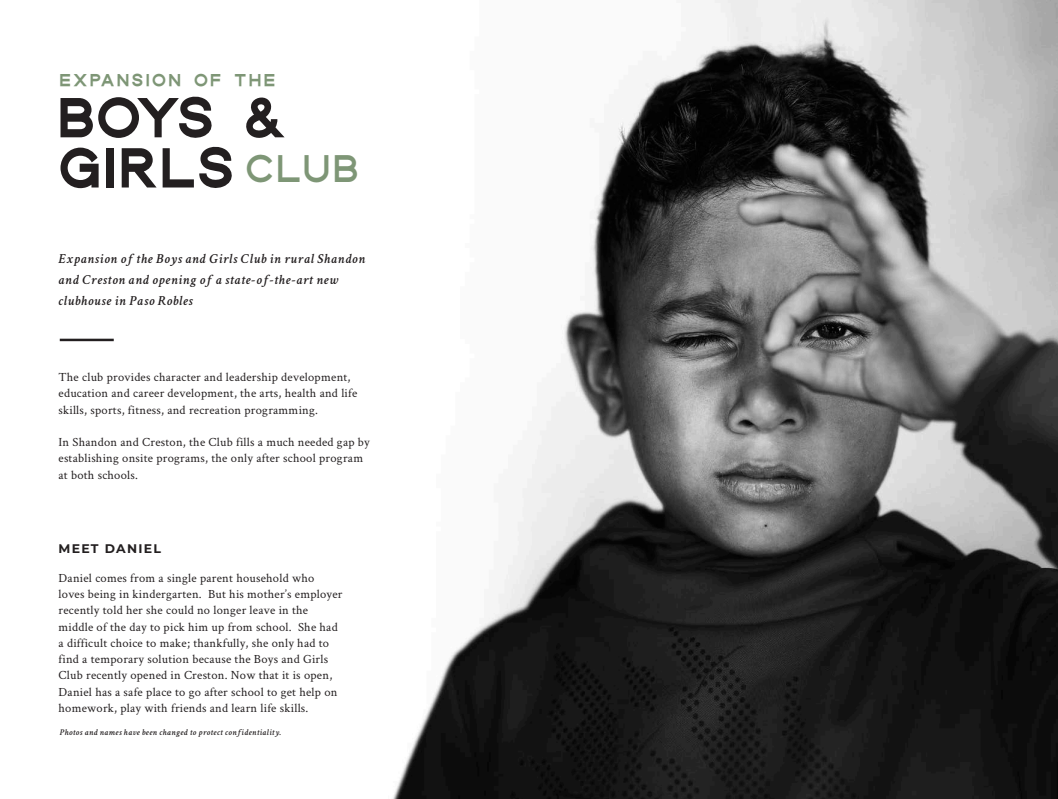
<style>
.page{position:relative;width:1058px;height:799px;background:#fff}
.page>*{position:absolute;margin:0;border:0;box-sizing:border-box;transform-origin:0 0}
.t1{font:700 59.75px "Dallas";letter-spacing:.03em;color:#231f20;scale:.88 1}
.t2{font:42.75px "Dallas";color:#7e9676;scale:.88 1}
.t3{font:700 18.62px "Dallas";letter-spacing:.17em;color:#7e9676;scale:.88 1}
.t4{font:italic 600 13.75px/21.4px "Crimson Text";letter-spacing:.05em;color:#231f20}
.t5{font:12.5px/16.2px "Crimson Text";letter-spacing:.02em;color:#231f20}
.t6{font:700 12.5px "Montserrat";letter-spacing:.1em;color:#231f20}
.t7{font:italic 600 8.75px "Crimson Text";letter-spacing:.05em;color:#231f20}
</style>
<div class="page">
<hr style="left:60px;top:339px;width:54px;height:2px;background:#231f20">
<img style="left:393px;top:0;width:665px;height:799px">
<p class="t3" style="left:60px;top:68px;width:246px">EXPANSION OF THE</p>
<p class="t1" style="left:59px;top:77px;width:259px">BOYS &amp;</p>
<p class="t1" style="left:59px;top:127px;width:200px">GIRLS</p>
<p class="t2" style="left:245px;top:139px;width:131px">CLUB</p>
<p class="t4" style="left:59px;top:246px;width:308px">Expansion of the Boys and Girls Club in rural Shandon and Creston and opening of a state-of-the-art new clubhouse in Paso Robles</p>
<p class="t5" style="left:58px;top:368px;width:300px">The club provides character and leadership development, education and career development, the arts, health and life skills, sports, fitness, and recreation programming.</p>
<p class="t5" style="left:58px;top:433px;width:313px">In Shandon and Creston, the Club fills a much needed gap by establishing onsite programs, the only after school program at both schools.</p>
<p class="t6" style="left:58px;top:539px;width:104px">MEET DANIEL</p>
<p class="t5" style="left:59px;top:569px;width:285px">Daniel comes from a single parent household who loves being in kindergarten. But his mother’s employer recently told her she could no longer leave in the middle of the day to pick him up from school. She had a difficult choice to make; thankfully, she only had to find a temporary solution because the Boys and Girls Club recently opened in Creston. Now that it is open, Daniel has a safe place to go after school to get help on homework, play with friends and learn life skills.</p>
<p class="t7" style="left:60px;top:726px;width:223px">Photos and names have been changed to protect confidentiality.</p>
</div>
